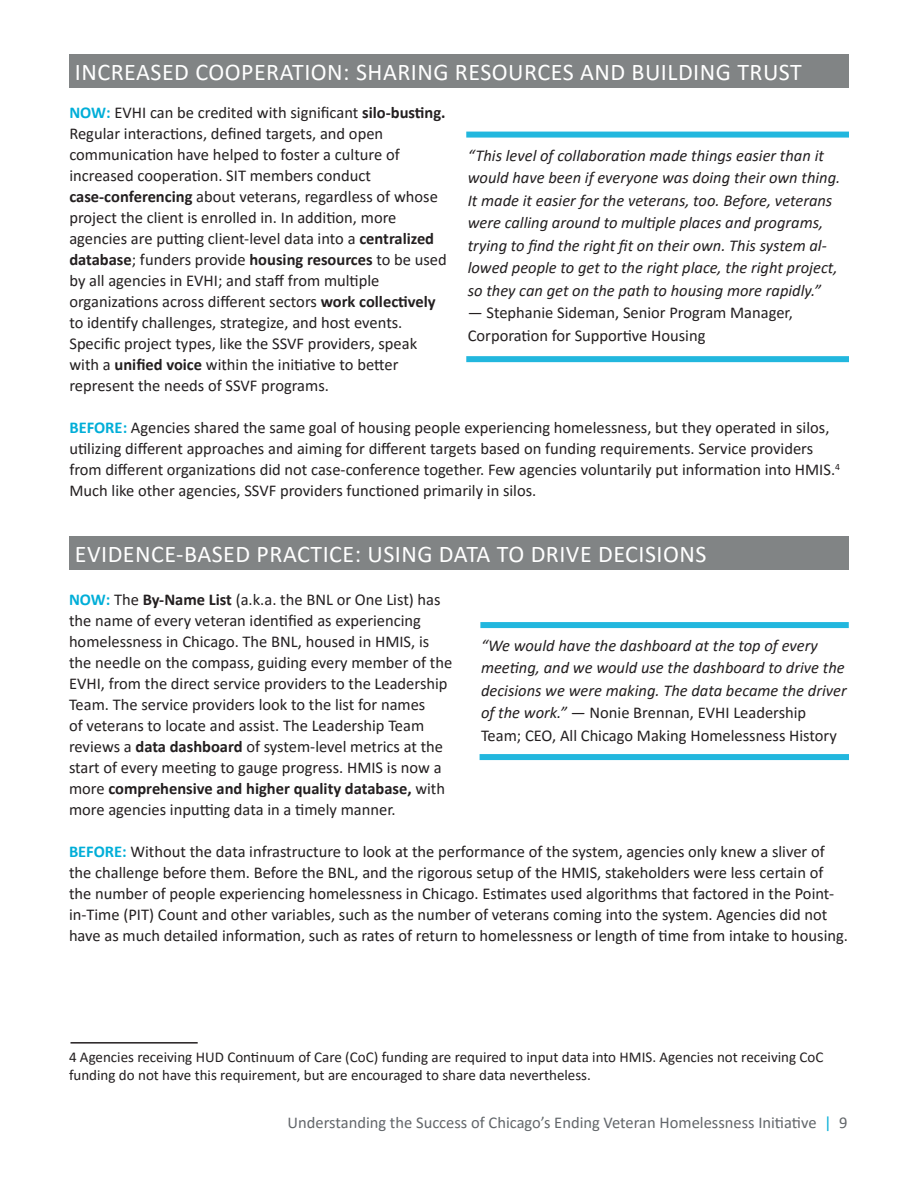
<style>
.page{position:relative;width:918px;height:1188px;background:#fff}
.page>*{position:absolute;margin:0;border:0;box-sizing:border-box;transform-origin:0 0}
.t1{font:24px "Calibri";letter-spacing:.02em;color:#fff}
.t2{font:16.5px/21px "Calibri";color:#231f20}
.t3{font:italic 16.5px/22.5px "Calibri";color:#231f20}
.t4{font:16.5px "Calibri";color:#62666a}
.t5{font:15px/18px "Calibri";color:#231f20}
.s1{font-weight:700;color:#00aed8}
.s2{font-weight:700}
.s3{font-style:normal}
.s4{color:#00add6}
</style>
<div class="page">
<div style="left:466px;top:132px;width:383px;height:6px;background:#22b7de"></div>
<div style="left:466px;top:356px;width:383px;height:6px;background:#22b7de"></div>
<div style="left:480px;top:622px;width:369px;height:6px;background:#22b7de"></div>
<div style="left:480px;top:754px;width:369px;height:6px;background:#22b7de"></div>
<hr style="left:70px;top:1042px;width:128px;height:2px;background:#231f20">
<div style="left:69px;top:55px;width:780px;height:33px;background:#818485"></div>
<div style="left:69px;top:537px;width:780px;height:33px;background:#818485"></div>
<p class="t1" style="left:75px;top:56px;width:729px">INCREASED COOPERATION: SHARING RESOURCES AND BUILDING TRUST</p>
<p class="t2" style="left:69px;top:102px;width:378px"><span class="s1">NOW:</span> EVHI can be credited with significant <span class="s2">silo-busting.<br></span>Regular interactions, defined targets, and open</p>
<p class="t2" style="left:69px;top:144px;width:332px">communication have helped to foster a culture of</p>
<p class="t2" style="left:69px;top:165px;width:303px">increased cooperation. SIT members conduct</p>
<p class="t2" style="left:69px;top:186px;width:370px"><span class="s2">case-conferencing</span> about veterans, regardless of whose project the client is enrolled in. In addition, more</p>
<p class="t2" style="left:69px;top:228px;width:366px">agencies are putting client-level data into a <span class="s2">centralized</span></p>
<p class="t2" style="left:69px;top:249px;width:379px"><span class="s2">database</span>; funders provide <span class="s2">housing resources</span> to be used by all agencies in EVHI; and staff from multiple</p>
<p class="t2" style="left:69px;top:291px;width:368px">organizations across different sectors <span class="s2">work collectively </span>to identify challenges, strategize, and host events.</p>
<p class="t2" style="left:69px;top:333px;width:349px">Specific project types, like the SSVF providers, speak with a <span class="s2">unified voice</span> within the initiative to better</p>
<p class="t2" style="left:69px;top:375px;width:261px">represent the needs of SSVF programs.</p>
<p class="t2" style="left:69px;top:417px;width:772px"><span class="s1">BEFORE:</span> Agencies shared the same goal of housing people experiencing homelessness, but they operated in silos, utilizing different approaches and aiming for different targets based on funding requirements. Service providers from different organizations did not case-conference together. Few agencies voluntarily put information into HMIS.<sup>4<br></sup>Much like other agencies, SSVF providers functioned primarily in silos.</p>
<p class="t3" style="left:468px;top:144px;width:374px">“This level of collaboration made things easier than it would have been if everyone was doing their own thing.<br>It made it easier for the veterans, too. Before, veterans were calling around to multiple places and programs, trying to find the right fit on their own. This system al&shy;lowed people to get to the right place, the right project, so they can get on the path to housing more rapidly.”</p>
<p class="t2" style="left:468px;top:302px;width:327px">— Stephanie Sideman, Senior Program Manager,</p>
<p class="t2" style="left:468px;top:325px;width:239px">Corporation for Supportive Housing</p>
<p class="t1" style="left:75px;top:538px;width:633px">EVIDENCE-BASED PRACTICE: USING DATA TO DRIVE DECISIONS</p>
<p class="t2" style="left:69px;top:589px;width:385px"><span class="s1">NOW:</span> The <span class="s2">By-Name List</span> (a.k.a. the BNL or One List) has the name of every veteran identified as experiencing homelessness in Chicago. The BNL, housed in HMIS, is the needle on the compass, guiding every member of the EVHI, from the direct service providers to the Leadership Team. The service providers look to the list for names<br>of veterans to locate and assist. The Leadership Team reviews a <span class="s2">data dashboard</span> of system-level metrics at the start of every meeting to gauge progress. HMIS is now a more <span class="s2">comprehensive and higher quality database,</span> with more agencies inputting data in a timely manner.</p>
<p class="t2" style="left:69px;top:841px;width:781px"><span class="s1">BEFORE:</span> Without the data infrastructure to look at the performance of the system, agencies only knew a sliver of the challenge before them. Before the BNL, and the rigorous setup of the HMIS, stakeholders were less certain of the number of people experiencing homelessness in Chicago. Estimates used algorithms that factored in the Point&shy;in-Time (PIT) Count and other variables, such as the number of veterans coming into the system. Agencies did not have as much detailed information, such as rates of return to homelessness or length of time from intake to housing.</p>
<p class="t3" style="left:481px;top:634px;width:367px">“We would have the dashboard at the top of every meeting, and we would use the dashboard to drive the decisions we were making. The data became the driver of the work.” <span class="s3">— Nonie Brennan, EVHI Leadership Team; CEO, All Chicago Making Homelessness History</span></p>
<p class="t5" style="left:69px;top:1048px;width:756px">4 Agencies receiving HUD Continuum of Care (CoC) funding are required to input data into HMIS. Agencies not receiving CoC funding do not have this requirement, but are encouraged to share data nevertheless.</p>
<p class="t4" style="left:288px;top:1111px;width:561px">Understanding the Success of Chicago’s Ending Veteran Homelessness Initiative <span class="s4">|</span> 9</p>
</div>
